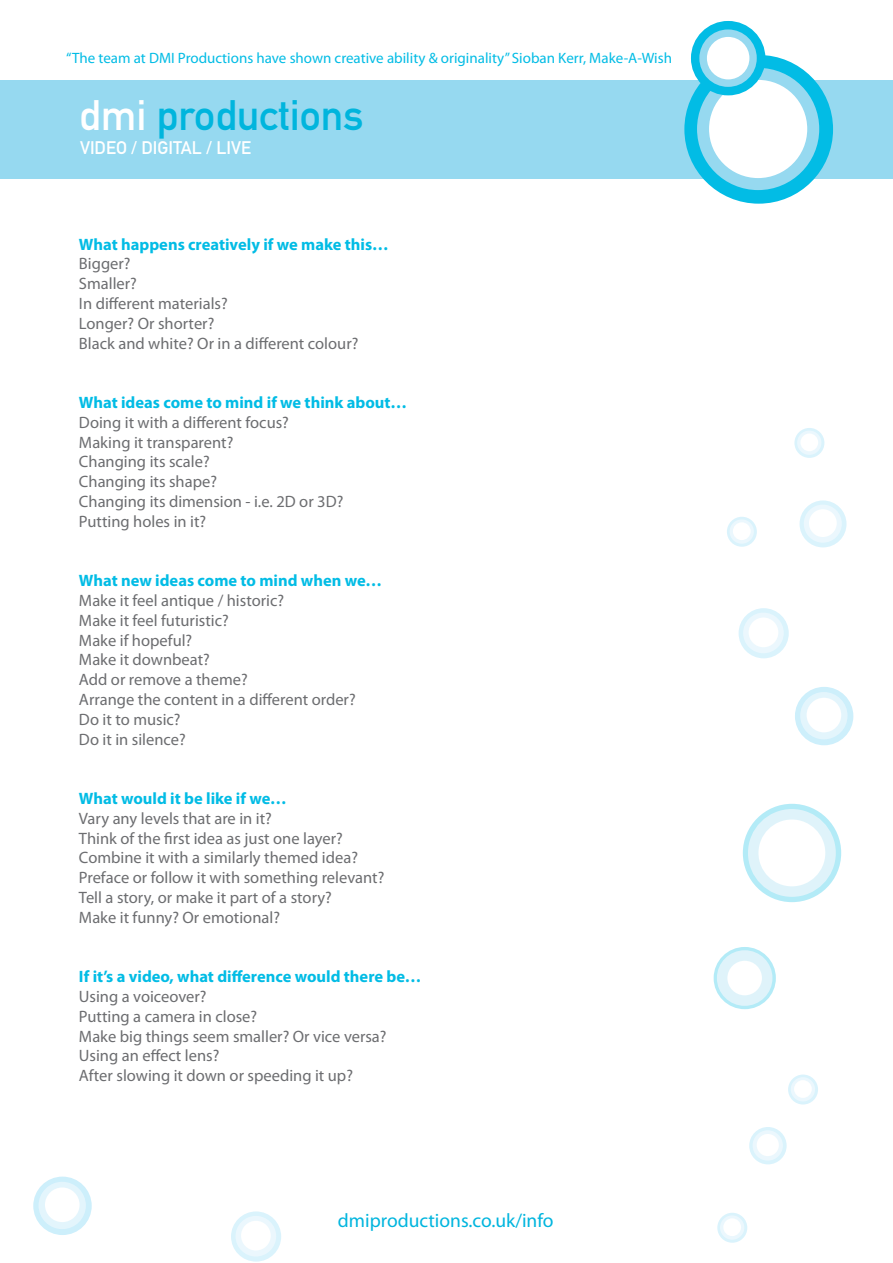
<style>
.page{position:relative;width:893px;height:1263px;background:#fff}
.page>*{position:absolute;margin:0;border:0;box-sizing:border-box;transform-origin:0 0}
.t1{font:42px "DIN Mittelschrift Std";color:#00b5dd}
.t2{font:19.5px "Myriad Pro";color:#00b5de}
.t3{font:18px "DIN Mittelschrift Std";color:#fff}
.t4{font:16.5px "Myriad Pro";color:#6c6d70}
.t5{font:700 16.5px "Myriad Pro";color:#02bce5}
.t6{font:15px "Myriad Pro";color:#02bce5}
.s1{color:#fff}
</style>
<div class="page">
<div style="left:0;top:80px;width:893px;height:99px;background:#96d9f0"></div>
<div style="left:743px;top:804px;width:98px;height:98px;border:10px solid #02bce5;border-radius:50%"></div>
<div style="left:748px;top:809px;width:88px;height:88px;border:10px solid #96d9f0;border-radius:50%"></div>
<div style="left:714px;top:947px;width:62px;height:62px;border:10px solid #02bce5;border-radius:50%"></div>
<div style="left:717px;top:950px;width:55px;height:56px;border:10px solid #96d9f0;border-radius:50%"></div>
<div style="left:795px;top:687px;width:58px;height:58px;background:#cdeffb;border-radius:50%"></div>
<div style="left:800px;top:692px;width:47px;height:47px;background:#e3f5fc;border-radius:50%"></div>
<div style="left:807px;top:698px;width:34px;height:34px;background:#fff;border-radius:50%"></div>
<svg style="left:727px;top:517px;width:30px;height:30px"></svg>
<div style="left:730px;top:519px;width:24px;height:25px;background:#ebf7fd;border-radius:50%"></div>
<div style="left:733px;top:522px;width:18px;height:18px;background:#fff;border-radius:50%"></div>
<div style="left:231px;top:1211px;width:50px;height:50px;background:#daf3fc;border-radius:50%"></div>
<div style="left:236px;top:1216px;width:40px;height:40px;background:#ebf7fd;border-radius:50%"></div>
<div style="left:241px;top:1221px;width:30px;height:29px;background:#fff;border-radius:50%"></div>
<svg style="left:749px;top:1127px;width:38px;height:37px"></svg>
<div style="left:753px;top:1130px;width:30px;height:30px;background:#ebf7fd;border-radius:50%"></div>
<div style="left:757px;top:1134px;width:22px;height:22px;background:#fff;border-radius:50%"></div>
<svg style="left:788px;top:1074px;width:30px;height:30px"></svg>
<div style="left:791px;top:1077px;width:24px;height:24px;background:#ebf7fd;border-radius:50%"></div>
<div style="left:794px;top:1080px;width:18px;height:18px;background:#fff;border-radius:50%"></div>
<div style="left:739px;top:608px;width:50px;height:50px;background:#daf3fc;border-radius:50%"></div>
<div style="left:743px;top:613px;width:41px;height:40px;background:#ebf7fd;border-radius:50%"></div>
<div style="left:749px;top:617px;width:29px;height:30px;background:#fff;border-radius:50%"></div>
<div style="left:799px;top:500px;width:47px;height:47px;background:linear-gradient(to right,#def4fc,#daf3fc);border-radius:50%"></div>
<div style="left:804px;top:505px;width:38px;height:38px;background:#ebf7fd;border-radius:50%"></div>
<div style="left:809px;top:509px;width:28px;height:28px;background:#fff;border-radius:50%"></div>
<svg style="left:33px;top:1176px;width:59px;height:59px"></svg>
<div style="left:39px;top:1182px;width:47px;height:47px;background:#e3f5fc;border-radius:50%"></div>
<div style="left:45px;top:1187px;width:35px;height:35px;background:#fff;border-radius:50%"></div>
<svg style="left:717px;top:1213px;width:30px;height:30px"></svg>
<div style="left:720px;top:1215px;width:24px;height:25px;background:#ebf7fd;border-radius:50%"></div>
<div style="left:723px;top:1218px;width:18px;height:18px;background:#fff;border-radius:50%"></div>
<div style="left:701px;top:74px;width:114px;height:114px;background:#fff;border-radius:50%"></div>
<div style="left:684px;top:55px;width:149px;height:149px;border:16px solid #02bce5;border-radius:50%"></div>
<div style="left:697px;top:68px;width:122px;height:122px;border:12px solid #96d9f0;border-radius:50%"></div>
<div style="left:691px;top:21px;width:74px;height:74px;border:18px solid #02bce5;border-radius:50%"></div>
<div style="left:699px;top:29px;width:58px;height:58px;border:16px solid #96d9f0;border-radius:50%"></div>
<div style="left:707px;top:37px;width:42px;height:42px;background:#fff;border-radius:50%"></div>
<svg style="left:794px;top:428px;width:30px;height:30px"></svg>
<div style="left:797px;top:431px;width:24px;height:24px;background:#ebf7fd;border-radius:50%"></div>
<div style="left:800px;top:433px;width:18px;height:18px;background:#fff;border-radius:50%"></div>
<p class="t6" style="left:66px;top:49px;width:607px">“The team at DMI Productions have shown creative ability &amp; originality” Sioban Kerr, Make-A-Wish</p>
<p class="t1" style="left:79px;top:90px;width:286px"><span class="s1">dmi</span> productions</p>
<p class="t3" style="left:80px;top:137px;width:173px">VIDEO / DIGITAL / LIVE</p>
<p class="t5" style="left:79px;top:233px;width:311px">What happens creatively if we make this…</p>
<p class="t4" style="left:79px;top:254px;width:53px">Bigger?</p>
<p class="t4" style="left:79px;top:273px;width:59px">Smaller?</p>
<p class="t4" style="left:79px;top:293px;width:150px">In different materials?</p>
<p class="t4" style="left:79px;top:313px;width:137px">Longer? Or shorter?</p>
<p class="t4" style="left:79px;top:333px;width:281px">Black and white? Or in a different colour?</p>
<p class="t5" style="left:79px;top:392px;width:329px">What ideas come to mind if we think about…</p>
<p class="t4" style="left:79px;top:412px;width:212px">Doing it with a different focus?</p>
<p class="t4" style="left:79px;top:432px;width:156px">Making it transparent?</p>
<p class="t4" style="left:79px;top:452px;width:132px">Changing its scale?</p>
<p class="t4" style="left:79px;top:471px;width:140px">Changing its shape?</p>
<p class="t4" style="left:79px;top:491px;width:266px">Changing its dimension - i.e. 2D or 3D?</p>
<p class="t4" style="left:79px;top:511px;width:129px">Putting holes in it?</p>
<p class="t5" style="left:79px;top:570px;width:305px">What new ideas come to mind when we…</p>
<p class="t4" style="left:79px;top:590px;width:207px">Make it feel antique / historic?</p>
<p class="t4" style="left:79px;top:610px;width:151px">Make it feel futuristic?</p>
<p class="t4" style="left:79px;top:630px;width:115px">Make if hopeful?</p>
<p class="t4" style="left:79px;top:650px;width:132px">Make it downbeat?</p>
<p class="t4" style="left:79px;top:669px;width:170px">Add or remove a theme?</p>
<p class="t4" style="left:79px;top:689px;width:278px">Arrange the content in a different order?</p>
<p class="t4" style="left:79px;top:709px;width:103px">Do it to music?</p>
<p class="t4" style="left:79px;top:729px;width:108px">Do it in silence?</p>
<p class="t5" style="left:79px;top:788px;width:209px">What would it be like if we…</p>
<p class="t4" style="left:79px;top:808px;width:194px">Vary any levels that are in it?</p>
<p class="t4" style="left:79px;top:828px;width:265px">Think of the first idea as just one layer?</p>
<p class="t4" style="left:79px;top:848px;width:281px">Combine it with a similarly themed idea?</p>
<p class="t4" style="left:79px;top:867px;width:307px">Preface or follow it with something relevant?</p>
<p class="t4" style="left:79px;top:887px;width:254px">Tell a story, or make it part of a story?</p>
<p class="t4" style="left:79px;top:907px;width:203px">Make it funny? Or emotional?</p>
<p class="t5" style="left:79px;top:966px;width:344px">If it’s a video, what difference would there be…</p>
<p class="t4" style="left:79px;top:986px;width:129px">Using a voiceover?</p>
<p class="t4" style="left:79px;top:1006px;width:180px">Putting a camera in close?</p>
<p class="t4" style="left:79px;top:1026px;width:309px">Make big things seem smaller? Or vice versa?</p>
<p class="t4" style="left:79px;top:1046px;width:142px">Using an effect lens?</p>
<p class="t4" style="left:79px;top:1065px;width:276px">After slowing it down or speeding it up?</p>
<p class="t2" style="left:338px;top:1209px;width:217px">dmiproductions.co.uk/info</p>
</div>
